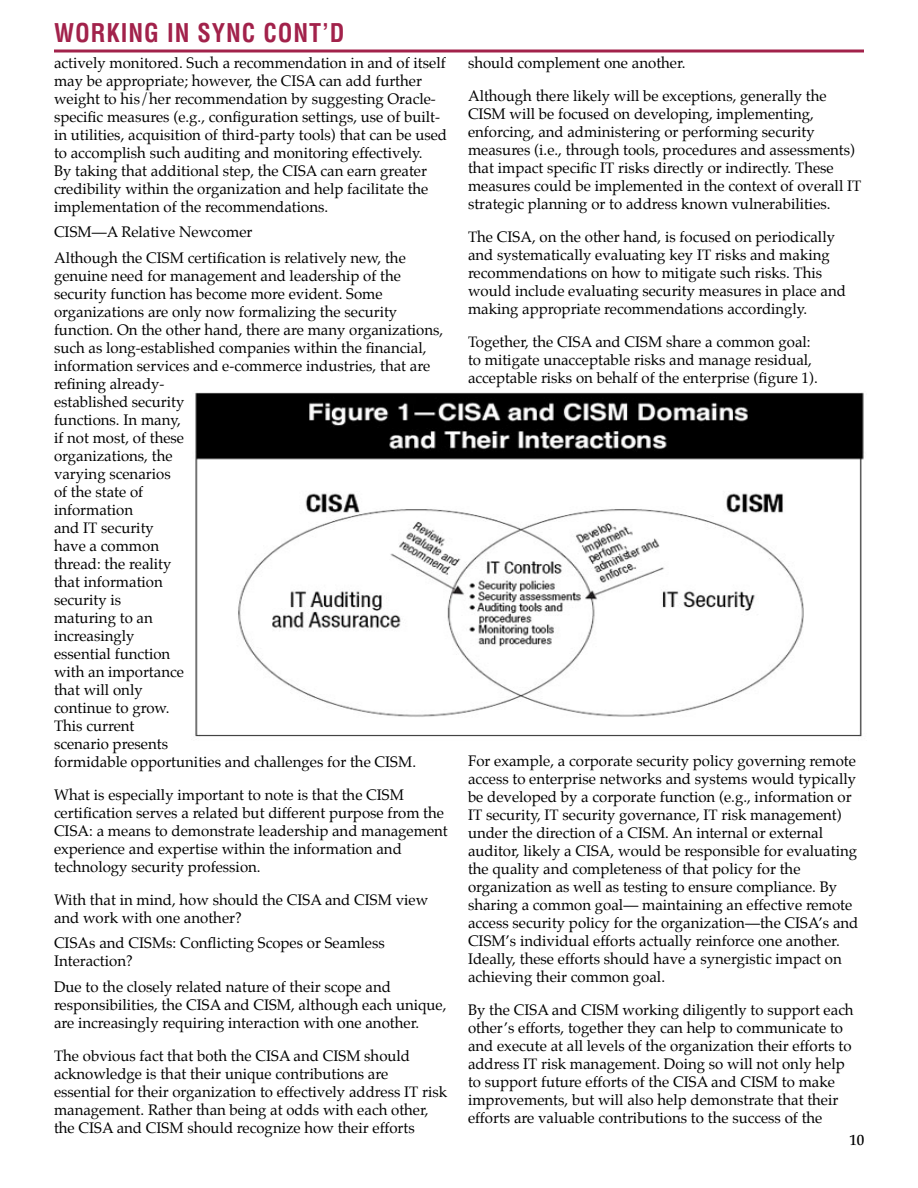
<style>
.page{position:relative;width:918px;height:1188px;background:#fff}
.page>*{position:absolute;margin:0;border:0;box-sizing:border-box;transform-origin:0 0}
.t1{font:700 condensed 25.2px "Helvetica LT Std";letter-spacing:.04em;color:#a2224b;scale:.96 1}
.t2{font:15px/18px "Palatino";color:#000}
.t3{font:500 15px "Palatino LT Std";color:#000}
</style>
<div class="page">
<hr style="left:54px;top:50px;width:810px;height:2px;background:#a2224b">
<img style="left:195px;top:392px;width:669px;height:345px">
<h1 class="t1" style="left:54px;top:17px;width:304px">WORKING IN SYNC CONT’D</h1>
<p class="t2" style="left:54px;top:54px;width:395px">actively monitored. Such a recommendation in and of itself may be appropriate; however, the CISA can add further weight to his/her recommendation by suggesting Oracle&shy;specific measures (e.g., configuration settings, use of built&shy;in utilities, acquisition of third-party tools) that can be used to accomplish such auditing and monitoring effectively.<br>By taking that additional step, the CISA can earn greater credibility within the organization and help facilitate the implementation of the recommendations.</p>
<p class="t2" style="left:54px;top:219px;width:353px;line-height:25.5px">CISM—A Relative Newcomer<br>Although the CISM certification is relatively new, the</p>
<p class="t2" style="left:54px;top:267px;width:391px">genuine need for management and leadership of the security function has become more evident. Some organizations are only now formalizing the security function. On the other hand, there are many organizations, such as long-established companies within the financial, information services and e-commerce industries, that are refining already-<br>established security<br>functions. In many,<br>if not most, of these<br>organizations, the<br>varying scenarios<br>of the state of<br>information<br>and IT security<br>have a common<br>thread: the reality<br>that information<br>security is<br>maturing to an<br>increasingly<br>essential function<br>with an importance<br>that will only<br>continue to grow.<br>This current<br>scenario presents<br>formidable opportunities and challenges for the CISM.</p>
<p class="t2" style="left:54px;top:786px;width:395px">What is especially important to note is that the CISM certification serves a related but different purpose from the CISA: a means to demonstrate leadership and management experience and expertise within the information and technology security profession.</p>
<p class="t2" style="left:54px;top:891px;width:376px">With that in mind, how should the CISA and CISM view and work with one another?</p>
<p class="t2" style="left:54px;top:934px;width:332px">CISAs and CISMs: Conflicting Scopes or Seamless<br>Interaction?</p>
<p class="t2" style="left:54px;top:978px;width:394px">Due to the closely related nature of their scope and responsibilities, the CISA and CISM, although each unique, are increasingly requiring interaction with one another.</p>
<p class="t2" style="left:54px;top:1047px;width:395px">The obvious fact that both the CISA and CISM should acknowledge is that their unique contributions are essential for their organization to effectively address IT risk management. Rather than being at odds with each other, the CISA and CISM should recognize how their efforts</p>
<p class="t2" style="left:468px;top:54px;width:219px">should complement one another.</p>
<p class="t2" style="left:468px;top:87px;width:395px">Although there likely will be exceptions, generally the CISM will be focused on developing, implementing, enforcing, and administering or performing security measures (i.e., through tools, procedures and assessments) that impact specific IT risks directly or indirectly. These measures could be implemented in the context of overall IT strategic planning or to address known vulnerabilities.</p>
<p class="t2" style="left:468px;top:228px;width:379px">The CISA, on the other hand, is focused on periodically and systematically evaluating key IT risks and making recommendations on how to mitigate such risks. This would include evaluating security measures in place and making appropriate recommendations accordingly.</p>
<p class="t2" style="left:468px;top:333px;width:351px">Together, the CISA and CISM share a common goal: to mitigate unacceptable risks and manage residual, acceptable risks on behalf of the enterprise (figure 1).</p>
<p class="t2" style="left:468px;top:752px;width:392px">For example, a corporate security policy governing remote access to enterprise networks and systems would typically be developed by a corporate function (e.g., information or IT security, IT security governance, IT risk management) under the direction of a CISM. An internal or external auditor, likely a CISA, would be responsible for evaluating the quality and completeness of that policy for the organization as well as testing to ensure compliance. By sharing a common goal— maintaining an effective remote access security policy for the organization—the CISA’s and CISM’s individual efforts actually reinforce one another.<br>Ideally, these efforts should have a synergistic impact on achieving their common goal.</p>
<p class="t2" style="left:468px;top:1001px;width:387px">By the CISA and CISM working diligently to support each other’s efforts, together they can help to communicate to and execute at all levels of the organization their efforts to address IT risk management. Doing so will not only help to support future efforts of the CISA and CISM to make improvements, but will also help demonstrate that their efforts are valuable contributions to the success of the</p>
<p class="t3" style="left:849px;top:1131px;width:16px">10</p>
</div>
